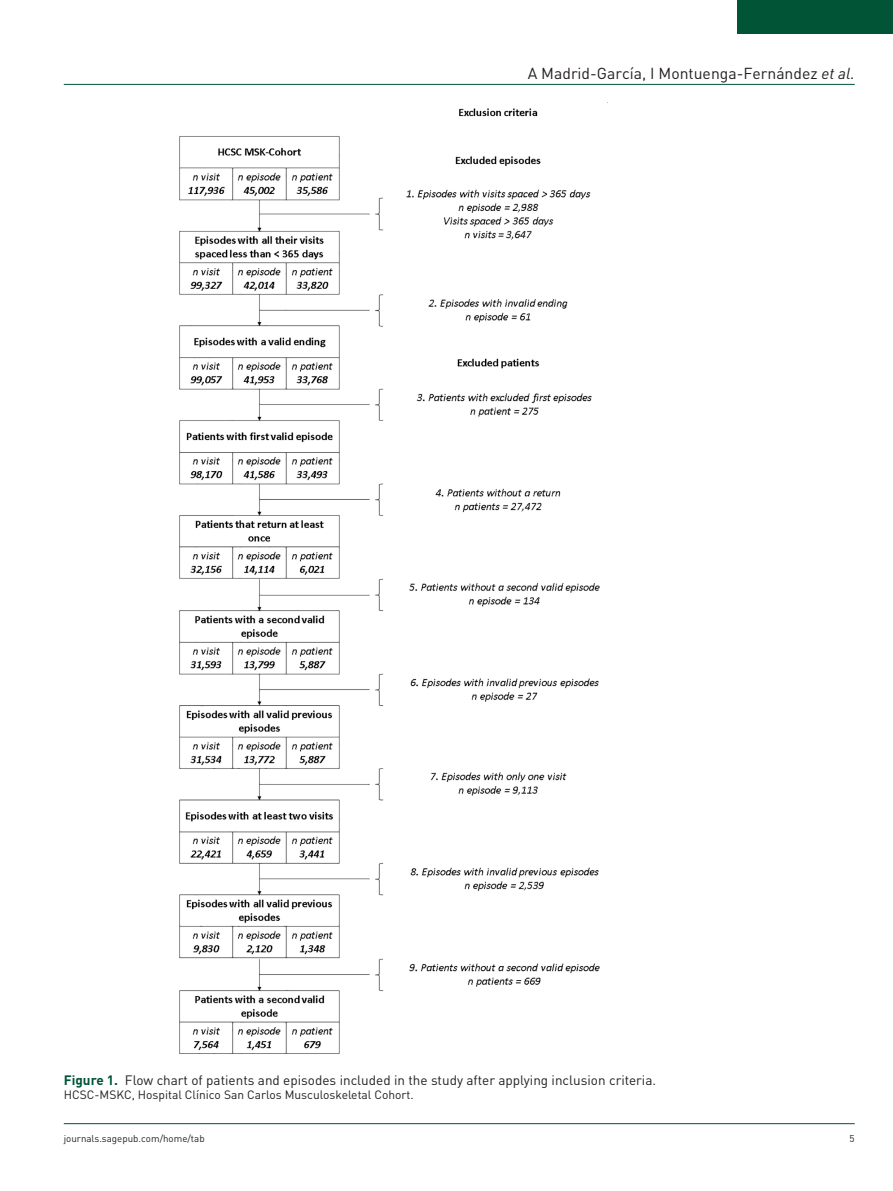
<style>
.page{position:relative;width:893px;height:1191px;background:#fff}
.page>*{position:absolute;margin:0;border:0;box-sizing:border-box;transform-origin:0 0}
.t1{font:15.75px "DIN";color:#231f20}
.t2{font:13.5px "DIN";color:#231f20}
.t3{font:12px "DIN";color:#231f20}
.t4{font:9.75px "DIN";color:#231f20}
.s1{font-style:italic}
.s2{font-weight:700;color:#015436}
</style>
<div class="page">
<hr style="left:64px;top:84px;width:791px;height:1px;background:#015436">
<hr style="left:64px;top:1123px;width:791px;height:1px;background:#015436">
<div style="left:738px;top:0;width:155px;height:34px;background:#015436"></div>
<img style="left:179px;top:108px;width:421px;height:946px">
<p class="t1" style="left:528px;top:63px;width:328px">A Madrid-García, I Montuenga-Fernández <span class="s1">et al.</span></p>
<p class="t2" style="left:64px;top:1071px;width:594px"><span class="s2">Figure 1.</span> Flow chart of patients and episodes included in the study after applying inclusion criteria.</p>
<p class="t3" style="left:64px;top:1087px;width:351px">HCSC-MSKC, Hospital Clínico San Carlos Musculoskeletal Cohort.</p>
<p class="t4" style="left:64px;top:1132px;width:142px">journals.sagepub.com/home/tab</p>
<p class="t4" style="left:850px;top:1132px;width:7px">5</p>
</div>
